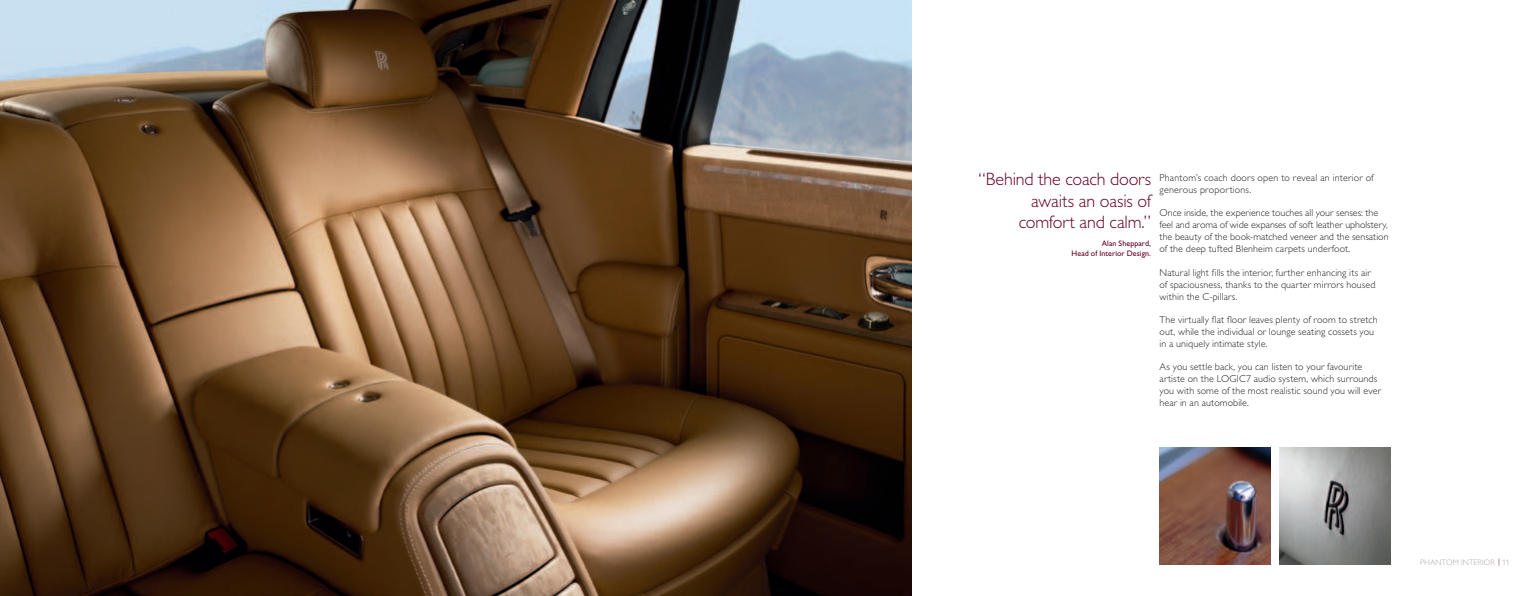
<style>
.page{position:relative;width:1531px;height:596px;background:#fff}
.page>*{position:absolute;margin:0;border:0;box-sizing:border-box;transform-origin:0 0}
.t1{font:300 18px/21px "Gill Alt One";letter-spacing:-.01em;color:#670020;text-align:right}
.t2{font:300 10px/12px "Gill Alt One";letter-spacing:.01em;color:#231f20}
.t3{font:8px/10px "Gill Alt One";letter-spacing:.01em;color:#670020;text-align:right}
.t4{font:300 8px "Gill Alt One";color:#a8a9ad}
.s1{color:#670020}
</style>
<div class="page">
<img style="left:1159px;top:447px;width:111px;height:117px">
<img style="left:1279px;top:447px;width:111px;height:117px">
<img style="left:0;top:0;width:912px;height:595px">
<h1 class="t1" style="left:978px;top:169px;width:174px">“Behind the coach doors awaits an oasis of comfort and calm.”</h1>
<p class="t3" style="left:1071px;top:238px;width:81px">Alan Sheppard,<br>Head of Interior Design.</p>
<p class="t2" style="left:1159px;top:171px;width:216px">Phantom’s coach doors open to reveal an interior of generous proportions.</p>
<p class="t2" style="left:1159px;top:207px;width:230px">Once inside, the experience touches all your senses: the feel and aroma of wide expanses of soft leather upholstery, the beauty of the book-matched veneer and the sensation of the deep tufted Blenheim carpets underfoot.</p>
<p class="t2" style="left:1159px;top:266px;width:217px">N atural light fills the interior, further enhancing its air of spaciousness, thanks to the quarter mirrors housed within the C-pillars.</p>
<p class="t2" style="left:1159px;top:313px;width:220px">The virtually flat floor leaves plenty of room to stretch out, while the individual or lounge seating cossets you in a uniquely intimate style.</p>
<p class="t2" style="left:1159px;top:361px;width:223px">As you settle back, you can listen to your favourite artiste on the Logic7 audio system, which surrounds you with some of the most realistic sound you will ever hear in an automobile.</p>
<p class="t4" style="left:1420px;top:557px;width:11px">PHANT</p>
<p class="t4" style="left:1446px;top:557px;width:65px">OM INTERIOR <span class="s1">|</span> 11</p>
</div>
